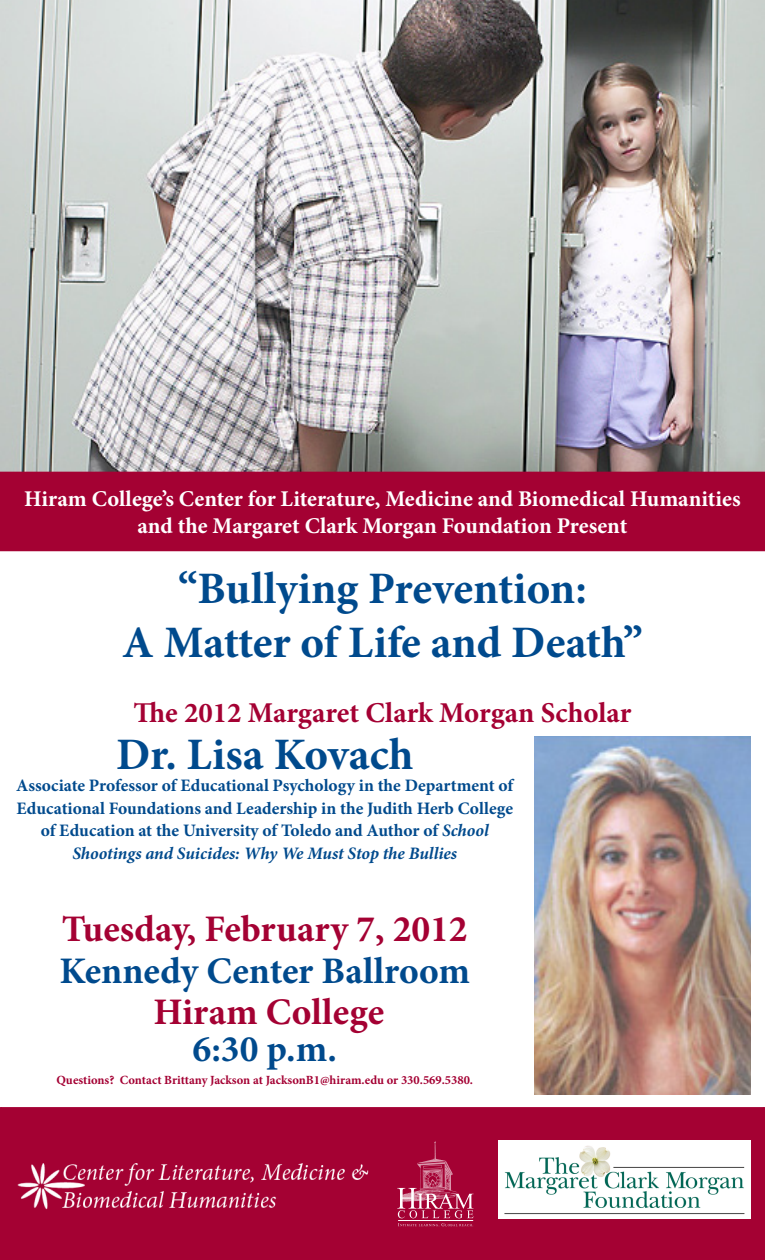
<style>
.page{position:relative;width:765px;height:1260px;background:#fff}
.page>*{position:absolute;margin:0;border:0;box-sizing:border-box;transform-origin:0 0}
.t1{font:700 45px "Minion Pro";color:#004a8d}
.t2{font:700 37.5px "Minion Pro";color:#a40133}
.t3{font:700 37.5px "Minion Pro";color:#004a8d}
.t4{font:700 28.75px "Minion Pro";color:#a40133}
.t5{font:700 22.5px/27px "Minion Pro";color:#fff;text-align:center}
.t6{font:700 17.5px/22.5px "Minion Pro";color:#004a8d;text-align:center}
.t7{font:italic 700 17.5px "Minion Pro";letter-spacing:-.005em;color:#004a8d}
.t8{font:700 12.5px "Minion Pro";color:#a40133}
.s1{font-style:italic}
</style>
<div class="page">
<img style="left:0;top:0;width:765px;height:472px">
<div style="left:1px;top:1108px;width:763px;height:151px;background:#a40133"></div>
<div style="left:0;top:1107px;width:765px;height:153px;border:1px solid #a40133"></div>
<div style="left:1px;top:472px;width:763px;height:79px;background:#a40133"></div>
<svg style="left:397px;top:1141px;width:77px;height:86px"></svg>
<hr style="left:398px;top:1220px;width:75px;height:1px;background:#fff">
<img style="left:17px;top:1163px;width:352px;height:47px">
<img style="left:499px;top:1141px;width:251px;height:77px">
<img style="left:534px;top:736px;width:216px;height:359px">
<p class="t5" style="left:24px;top:485px;width:718px">Hiram College’s Center for Literature, Medicine and Biomedical Humanities and the Margaret Clark Morgan Foundation Present</p>
<p class="t1" style="left:178px;top:556px;width:410px">“Bullying Prevention:</p>
<p class="t1" style="left:122px;top:610px;width:522px">A Matter of Life and Death”</p>
<p class="t4" style="left:133px;top:692px;width:500px">The 2012 Margaret Clark Morgan Scholar</p>
<p class="t1" style="left:116px;top:723px;width:299px">Dr. Lisa Kovach</p>
<p class="t6" style="left:16px;top:774px;width:499px">Associate Professor of Educational Psychology in the Department of<br>Educational Foundations and Leadership in the Judith Herb College of Education at the University of Toledo and Author of <span class="s1">School</span></p>
<p class="t7" style="left:72px;top:841px;width:386px">Shootings and Suicides: Why We Must Stop the Bullies</p>
<p class="t2" style="left:62px;top:903px;width:407px">Tuesday, February 7, 2012</p>
<p class="t3" style="left:59px;top:944px;width:412px">Kennedy Center Ballroom</p>
<p class="t2" style="left:153px;top:986px;width:232px">Hiram College</p>
<p class="t3" style="left:193px;top:1023px;width:146px">6:30 p.m.</p>
<p class="t8" style="left:56px;top:1071px;width:418px">Questions? Contact Brittany Jackson at JacksonB1@hiram.edu or 330.569.5380.</p>
</div>
